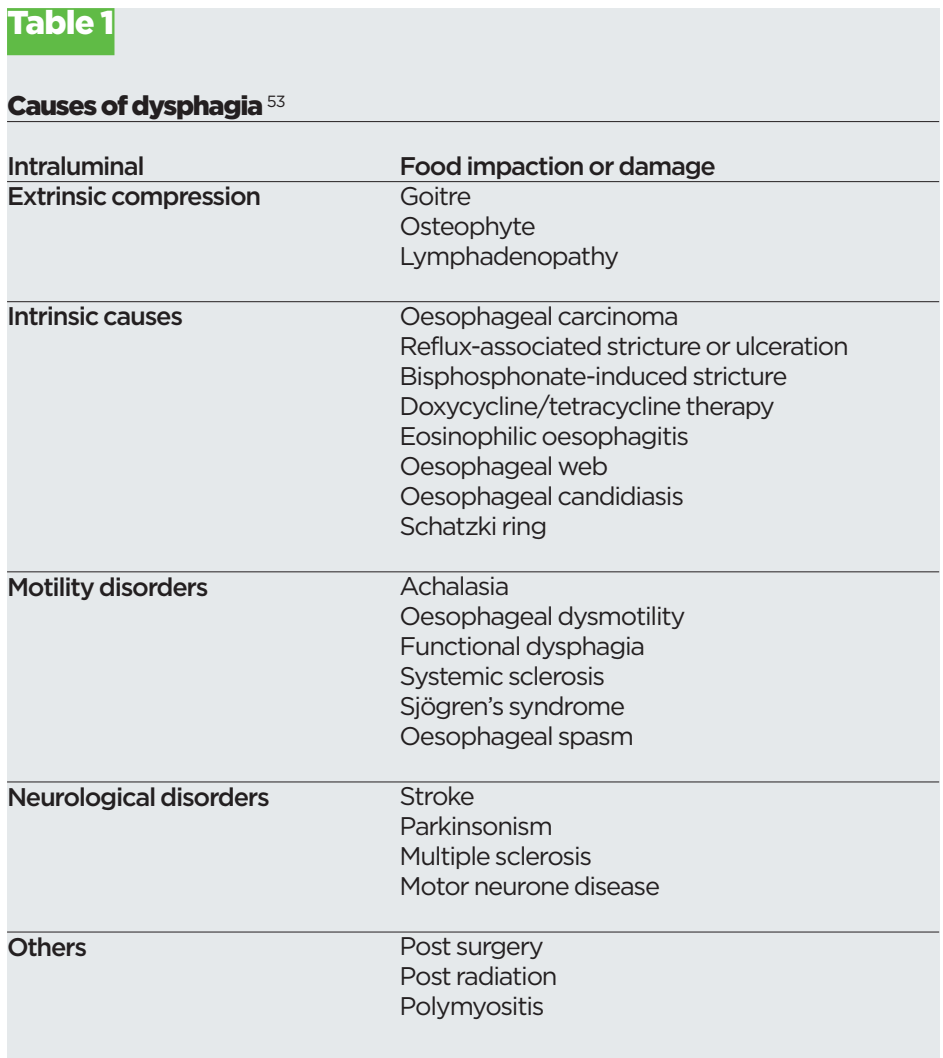
<style>
.page{position:relative;width:943px;height:1058px;background:#fff}
.page>*{position:absolute;margin:0;border:0;box-sizing:border-box;transform-origin:0 0}
.t1{font:900 33px "Gotham";letter-spacing:-.03em;color:#fff}
.t2{font:900 27px "Gotham";letter-spacing:-.05em;color:#231f20}
.t3{font:25.5px/30px "Gotham";letter-spacing:-.05em;color:#231f20}
.t4{font:500 25.5px/30px "Gotham";letter-spacing:-.05em;color:#231f20}
</style>
<div class="page">
<div style="left:7px;top:8px;width:932px;height:1049px;background:#e5e9eb"></div>
<div style="left:7px;top:8px;width:107px;height:47px;background:#60bb46"></div>
<hr style="left:7px;top:121px;width:932px;height:1px;background:#231f20">
<hr style="left:7px;top:181px;width:932px;height:1px;background:#231f20">
<hr style="left:7px;top:301px;width:932px;height:1px;background:#231f20">
<hr style="left:7px;top:571px;width:932px;height:1px;background:#231f20">
<hr style="left:7px;top:781px;width:932px;height:1px;background:#231f20">
<hr style="left:7px;top:931px;width:932px;height:1px;background:#231f20">
<p class="t1" style="left:7px;top:11px;width:109px">Table 1</p>
<p class="t2" style="left:7px;top:96px;width:280px">Causes of dysphagia <sup>53</sup></p>
<p class="t4" style="left:7px;top:153px;width:256px">Intraluminal<br>Extrinsic compression</p>
<p class="t4" style="left:7px;top:303px;width:178px">Intrinsic causes</p>
<p class="t4" style="left:7px;top:573px;width:203px">Motility disorders</p>
<p class="t4" style="left:7px;top:783px;width:264px">Neurological disorders</p>
<p class="t4" style="left:7px;top:933px;width:82px">Others</p>
<p class="t4" style="left:399px;top:153px;width:318px">Food impaction or damage</p>
<p class="t3" style="left:399px;top:183px;width:221px">Goitre<br>Osteophyte<br>Lymphadenopathy</p>
<p class="t3" style="left:399px;top:303px;width:451px">Oesophageal carcinoma<br>Reflux-associated stricture or ulceration<br>Bisphosphonate-induced stricture<br>Doxycycline/tetracycline therapy<br>Eosinophilic oesophagitis<br>Oesophageal web<br>Oesophageal candidiasis<br>Schatzki ring</p>
<p class="t3" style="left:399px;top:573px;width:288px">Achalasia<br>Oesophageal dysmotility<br>Functional dysphagia<br>Systemic sclerosis<br>Sjögren’s syndrome<br>Oesophageal spasm</p>
<p class="t3" style="left:399px;top:783px;width:262px">Stroke<br>Parkinsonism<br>Multiple sclerosis<br>Motor neurone disease</p>
<p class="t3" style="left:399px;top:933px;width:159px">Post surgery<br>Post radiation<br>Polymyositis</p>
</div>
